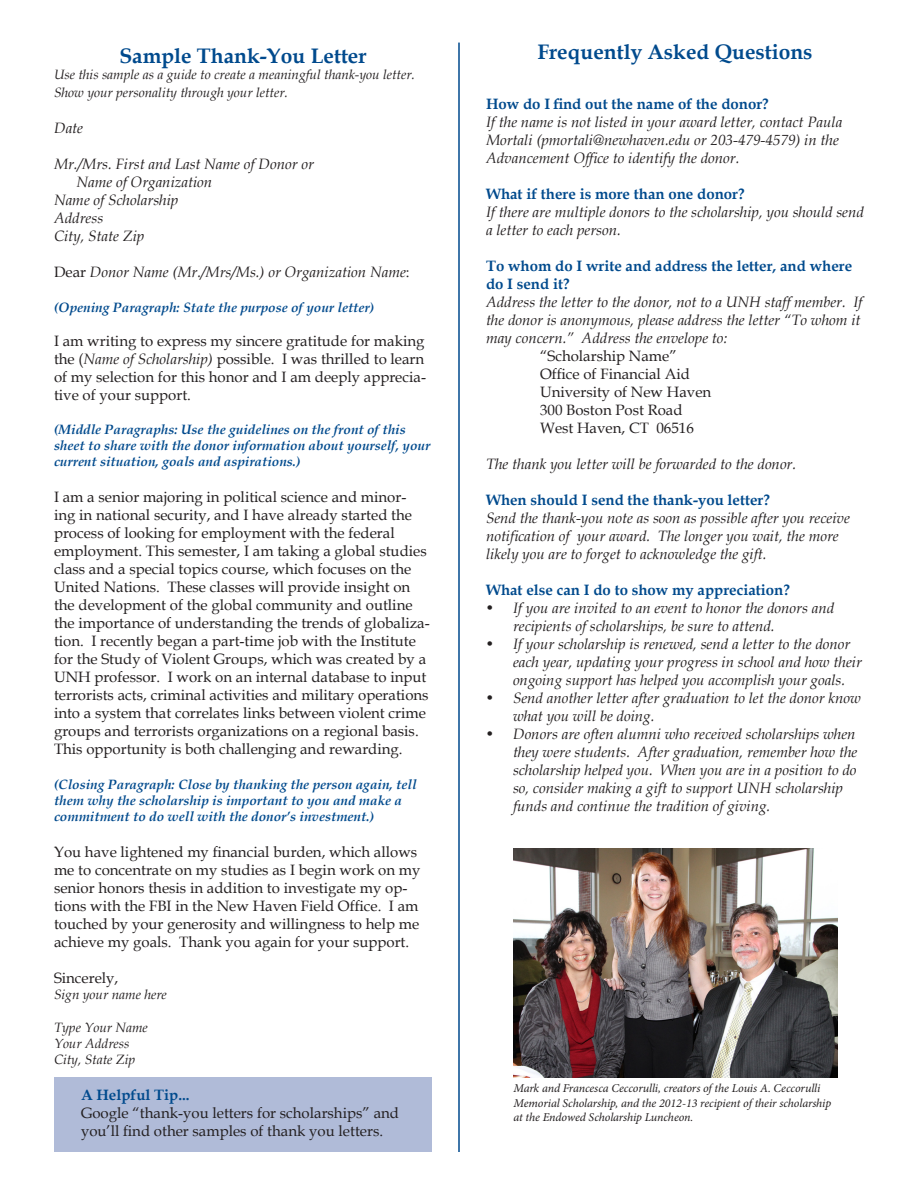
<style>
.page{position:relative;width:918px;height:1188px;background:#fff}
.page>*{position:absolute;margin:0;border:0;box-sizing:border-box;transform-origin:0 0}
.t1{font:700 21px "Book Antiqua";color:#004a8d}
.t2{font:15px/18px "Book Antiqua";color:#231f20}
.t3{font:italic 15px/18px "Book Antiqua";color:#231f20}
.t4{font:700 15px/18px "Book Antiqua";color:#004a8d}
.t5{font:italic 700 13.5px/16.2px "Book Antiqua";color:#004a8d}
.t6{font:italic 13.5px/18px "Book Antiqua";color:#231f20}
.t7{font:italic 12px/14.4px "Minion Pro";letter-spacing:-.005em;color:#231f20}
.s1{font-style:normal}
.s2{font-style:italic}
.s3{font-weight:700;color:#004a8d}
</style>
<div class="page">
<div style="left:54px;top:1078px;width:378px;height:74px;background:#b0bbd8"></div>
<hr style="left:458px;top:43px;width:2px;height:1109px;background:#004a8d">
<img style="left:514px;top:848px;width:323px;height:229px">
<p class="t1" style="left:119px;top:42px;width:249px">Sample Thank-You Letter</p>
<p class="t6" style="left:54px;top:65px;width:362px">Use this sample as a guide to create a meaningful thank-you letter.<br>Show your personality through your letter.</p>
<p class="t3" style="left:54px;top:119px;width:31px">Date</p>
<p class="t3" style="left:76px;top:155px;width:239px;text-indent:-22px">Mr./Mrs. First and Last Name of Donor or<br>Name of Organization</p>
<p class="t3" style="left:54px;top:191px;width:126px">Name of Scholarship</p>
<p class="t3" style="left:54px;top:209px;width:51px">Address</p>
<p class="t3" style="left:54px;top:227px;width:92px">City, State Zip</p>
<p class="t3" style="left:54px;top:263px;width:357px"><span class="s1">Dear</span> Donor Name (Mr./Mrs/Ms.) or Organization Name<span class="s1">:</span></p>
<p class="t5" style="left:54px;top:299px;width:322px">(Opening Paragraph: State the purpose of your letter)</p>
<p class="t2" style="left:54px;top:331px;width:374px;text-align:justify">I am writing to express my sincere gratitude for making the (<span class="s2">Name of Scholarship)</span> possible. I was thrilled to learn of my selection for this honor and I am deeply apprecia&shy;tive of your support.</p>
<p class="t5" style="left:54px;top:421px;width:378px">(Middle Paragraphs: Use the guidelines on the front of this sheet to share with the donor information about yourself, your current situation, goals and aspirations.)</p>
<p class="t2" style="left:54px;top:488px;width:377px">I am a senior majoring in political science and minor&shy;ing in national security, and I have already started the process of looking for employment with the federal employment. This semester, I am taking a global studies class and a special topics course, which focuses on the United Nations. These classes will provide insight on the development of the global community and outline the importance of understanding the trends of globaliza&shy;tion. I recently began a part-time job with the Institute for the Study of Violent Groups, which was created by a UNH professor. I work on an internal database to input terrorists acts, criminal activities and military operations into a system that correlates links between violent crime groups and terrorists organizations on a regional basis.<br>This opportunity is both challenging and rewarding.</p>
<p class="t5" style="left:54px;top:776px;width:364px">(Closing Paragraph: Close by thanking the person again, tell them why the scholarship is important to you and make a commitment to do well with the donor’s investment.)</p>
<p class="t2" style="left:54px;top:842px;width:368px">You have lightened my financial burden, which allows me to concentrate on my studies as I begin work on my senior honors thesis in addition to investigate my op&shy;tions with the FBI in the New Haven Field Office. I am touched by your generosity and willingness to help me achieve my goals. Thank you again for your support.</p>
<p class="t2" style="left:54px;top:968px;width:66px">Sincerely,</p>
<p class="t6" style="left:54px;top:985px;width:114px">Sign your name here</p>
<p class="t6" style="left:54px;top:1018px;width:95px">Type Your Name</p>
<p class="t6" style="left:54px;top:1034px;width:77px">Your Address</p>
<p class="t6" style="left:54px;top:1050px;width:83px">City, State Zip</p>
<p class="t2" style="left:81px;top:1086px;width:320px"><span class="s3">A Helpful Tip...<br></span>Google “thank-you letters for scholarships” and you’ll find other samples of thank you letters.</p>
<p class="t1" style="left:537px;top:37px;width:277px">Frequently Asked Questions</p>
<p class="t4" style="left:486px;top:95px;width:284px">How do I find out the name of the donor?</p>
<p class="t3" style="left:486px;top:113px;width:358px">If the name is not listed in your award letter, contact Paula<br>Mortali (pmortali@newhaven.edu or 203-479-4579) in the<br>Advancement Office to identify the donor.</p>
<p class="t4" style="left:486px;top:185px;width:260px">What if there is more than one donor?</p>
<p class="t3" style="left:486px;top:203px;width:379px">If there are multiple donors to the scholarship, you should send a letter to each person.</p>
<p class="t4" style="left:486px;top:257px;width:368px">To whom do I write and address the letter, and where do I send it?</p>
<p class="t3" style="left:486px;top:293px;width:378px">Address the letter to the donor, not to a UNH staff member. If the donor is anonymous, please address the letter “To whom it may concern.” Address the envelope to:</p>
<p class="t2" style="left:540px;top:347px;width:138px">“Scholarship Name”</p>
<p class="t2" style="left:540px;top:365px;width:151px">Office of Financial Aid</p>
<p class="t2" style="left:540px;top:383px;width:173px">University of New Haven</p>
<p class="t2" style="left:540px;top:401px;width:144px">300 Boston Post Road</p>
<p class="t2" style="left:540px;top:419px;width:155px">West Haven, CT 06516</p>
<p class="t3" style="left:486px;top:455px;width:312px">The thank you letter will be forwarded to the donor.</p>
<p class="t4" style="left:486px;top:491px;width:286px">When should I send the thank-you letter?</p>
<p class="t3" style="left:486px;top:509px;width:365px">Send the thank-you note as soon as possible after you receive notification of your award. The longer you wait, the more likely you are to forget to acknowledge the gift.</p>
<p class="t4" style="left:486px;top:581px;width:306px">What else can I do to show my appreciation?</p>
<p class="t3" style="left:513px;top:599px;width:323px;text-indent:-27px">• If you are invited to an event to honor the donors and recipients of scholarships, be sure to attend.</p>
<p class="t3" style="left:513px;top:635px;width:350px;text-indent:-27px">• If your scholarship is renewed, send a letter to the donor each year, updating your progress in school and how their ongoing support has helped you accomplish your goals.</p>
<p class="t3" style="left:513px;top:689px;width:349px;text-indent:-27px">• Send another letter after graduation to let the donor know what you will be doing.</p>
<p class="t3" style="left:513px;top:725px;width:346px;text-indent:-27px">• Donors are often alumni who received scholarships when they were students. After graduation, remember how the scholarship helped you. When you are in a position to do so, consider making a gift to support UNH scholarship funds and continue the tradition of giving.</p>
<p class="t7" style="left:514px;top:1081px;width:319px">Mark and Francesca Ceccorulli, creators of the Louis A. Ceccorulli<br>Memorial Scholarship, and the 2012-13 recipient of their scholarship at the Endowed Scholarship Luncheon.</p>
</div>
